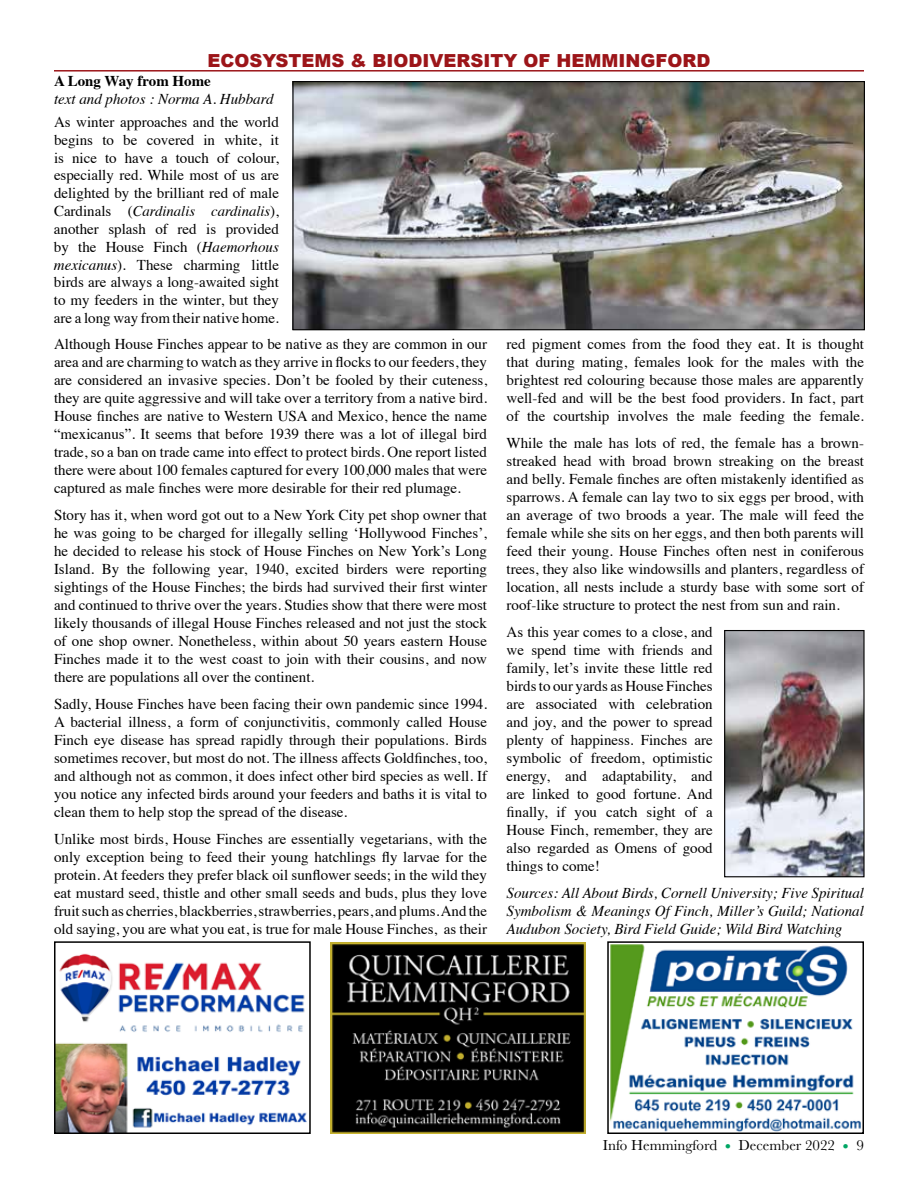
<style>
.page{position:relative;width:918px;height:1188px;background:#fff}
.page>*{position:absolute;margin:0;border:0;box-sizing:border-box;transform-origin:0 0}
.t1{font:900 18px "Arial";color:#9c1519}
.t2{font:15px/18px "Times";color:#000;text-align:justify}
.t3{font:italic 15px/18px "Times";color:#000;text-align:justify}
.t4{font:15px "Baskerville";color:#000}
.t5{font:700 15px "Times";color:#000}
.t6{font:italic 14.7px "Times";color:#000}
.s1{font-style:normal;font-size:15px}
.s2{font-style:italic}
.s3{font-size:18px;color:#00a664}
</style>
<div class="page">
<hr style="left:54px;top:70px;width:810px;height:2px;background:#9c1519">
<img style="left:331px;top:943px;width:255px;height:191px">
<img style="left:57px;top:953px;width:250px;height:178px">
<div style="left:54px;top:941px;width:257px;height:193px;border:2px solid #000"></div>
<img style="left:610px;top:944px;width:251px;height:187px">
<div style="left:607px;top:941px;width:257px;height:193px;border:2px solid #000"></div>
<img style="left:294px;top:83px;width:569px;height:245px">
<div style="left:292px;top:81px;width:573px;height:249px;border:1px solid #000"></div>
<img style="left:726px;top:632px;width:137px;height:243px">
<div style="left:724px;top:630px;width:141px;height:247px;border:1px solid #000"></div>
<p class="t1" style="left:207px;top:47px;width:505px">ECOSYSTEMS &amp; BIODIVERSITY OF HEMMINGFORD</p>
<p class="t5" style="left:54px;top:67px;width:158px">A Long Way from Home</p>
<p class="t3" style="left:54px;top:89px;width:221px">text and photos : Norma A. Hubbard</p>
<p class="t2" style="left:54px;top:112px;width:227px">As winter approaches and the world begins to be covered in white, it is nice to have a touch of colour, especially red. While most of us are delighted by the brilliant red of male</p>
<p class="t6" style="left:54px;top:198px;width:226px"><span class="s1">Cardinals (</span>Cardinalis cardinalis<span class="s1">),</span></p>
<p class="t2" style="left:54px;top:219px;width:227px">another splash of red is provided by the House Finch (<span class="s2">Haemorhous mexicanus</span>). These charming little birds are always a long-awaited sight to my feeders in the winter, but they are a long way from their native home.</p>
<p class="t2" style="left:54px;top:333px;width:435px">Although House Finches appear to be native as they are common in our area and are charming to watch as they arrive in flocks to our feeders, they are considered an invasive species. Don’t be fooled by their cuteness, they are quite aggressive and will take over a territory from a native bird.<br>House finches are native to Western USA and Mexico, hence the name “mexicanus”. It seems that before 1939 there was a lot of illegal bird trade, so a ban on trade came into effect to protect birds. One report listed there were about 100 females captured for every 100,000 males that were captured as male finches were more desirable for their red plumage.</p>
<p class="t2" style="left:54px;top:504px;width:435px">Story has it, when word got out to a New York City pet shop owner that he was going to be charged for illegally selling ‘Hollywood Finches’, he decided to release his stock of House Finches on New York’s Long Island. By the following year, 1940, excited birders were reporting sightings of the House Finches; the birds had survived their first winter and continued to thrive over the years. Studies show that there were most likely thousands of illegal House Finches released and not just the stock of one shop owner. Nonetheless, within about 50 years eastern House Finches made it to the west coast to join with their cousins, and now there are populations all over the continent.</p>
<p class="t2" style="left:54px;top:693px;width:435px">Sadly, House Finches have been facing their own pandemic since 1994.<br>A bacterial illness, a form of conjunctivitis, commonly called House Finch eye disease has spread rapidly through their populations. Birds sometimes recover, but most do not. The illness affects Goldfinches, too, and although not as common, it does infect other bird species as well. If you notice any infected birds around your feeders and baths it is vital to clean them to help stop the spread of the disease.</p>
<p class="t2" style="left:54px;top:828px;width:435px">Unlike most birds, House Finches are essentially vegetarians, with the only exception being to feed their young hatchlings fly larvae for the protein. At feeders they prefer black oil sunflower seeds; in the wild they eat mustard seed, thistle and other small seeds and buds, plus they love fruit such as cherries, blackberries, strawberries, pears, and plums. And the old saying, you are what you eat, is true for male House Finches, as their</p>
<p class="t2" style="left:507px;top:333px;width:359px">red pigment comes from the food they eat. It is thought that during mating, females look for the males with the brightest red colouring because those males are apparently well-fed and will be the best food providers. In fact, part of the courtship involves the male feeding the female.</p>
<p class="t2" style="left:507px;top:432px;width:359px">While the male has lots of red, the female has a brown&shy;streaked head with broad brown streaking on the breast and belly. Female finches are often mistakenly identified as sparrows. A female can lay two to six eggs per brood, with an average of two broods a year. The male will feed the female while she sits on her eggs, and then both parents will feed their young. House Finches often nest in coniferous trees, they also like windowsills and planters, regardless of location, all nests include a sturdy base with some sort of roof-like structure to protect the nest from sun and rain.</p>
<p class="t2" style="left:507px;top:621px;width:208px">As this year comes to a close, and we spend time with friends and family, let’s invite these little red birds to our yards as House Finches are associated with celebration and joy, and the power to spread plenty of happiness. Finches are symbolic of freedom, optimistic energy, and adaptability, and are linked to good fortune. And finally, if you catch sight of a House Finch, remember, they are also regarded as Omens of good things to come!</p>
<p class="t3" style="left:507px;top:883px;width:359px">Sources: All About Birds, Cornell University; Five Spiritual Symbolism &amp; Meanings Of Finch, Miller’s Guild; National Audubon Society, Bird Field Guide; Wild Bird Watching</p>
<p class="t4" style="left:603px;top:1136px;width:263px">Info Hemmingford <span class="s3">•</span> December 2022 <span class="s3">•</span> 9</p>
</div>
